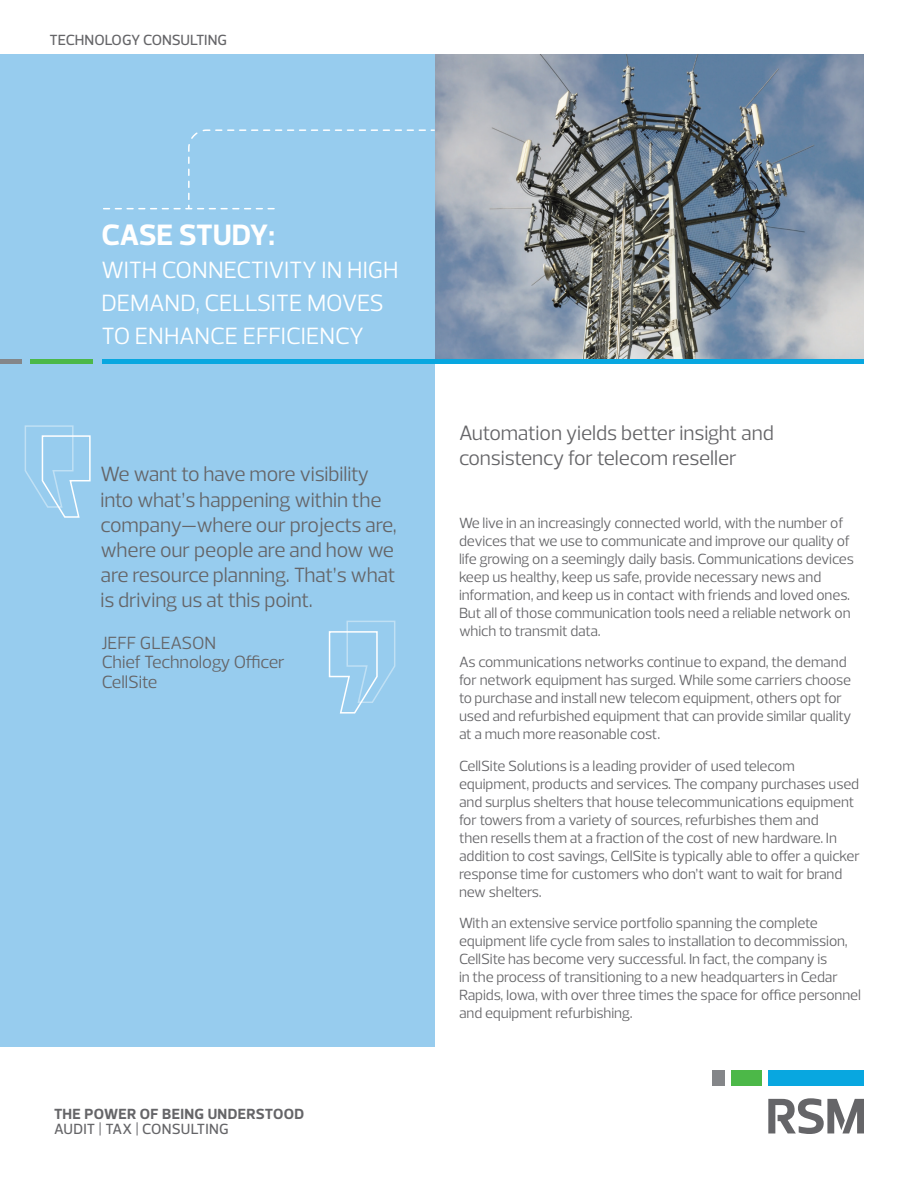
<style>
.page{position:relative;width:918px;height:1188px;background:#fff}
.page>*{position:absolute;margin:0;border:0;box-sizing:border-box;transform-origin:0 0}
.t1{font:700 30px "Prelo";letter-spacing:-.01em;color:#fff}
.t2{font:24px/33px "Prelo";letter-spacing:-.01em;color:#fff}
.t3{font:21px/25.2px "Prelo";letter-spacing:-.005em;color:#656568}
.t4{font:18px/19.5px "Prelo";letter-spacing:-.005em;color:#656568}
.t5{font:15px/18px "Prelo";letter-spacing:-.005em;color:#656568}
.t6{font:500 15px "Prelo";color:#656568}
.t7{font:700 15px "Prelo";letter-spacing:.02em;color:#656568}
</style>
<div class="page">
<div style="left:768px;top:1070px;width:96px;height:16px;background:#08a7e0"></div>
<div style="left:712px;top:1070px;width:12px;height:16px;background:#848689"></div>
<div style="left:731px;top:1070px;width:31px;height:16px;background:#4cb848"></div>
<svg style="left:768px;top:1098px;width:96px;height:36px"></svg>
<img style="left:434px;top:54px;width:430px;height:305px">
<div style="left:0;top:54px;width:434px;height:992px;background:#97ccee"></div>
<svg style="left:104px;top:129px;width:332px;height:81px"></svg>
<hr style="left:30px;top:359px;width:63px;height:4px;background:#4cb848">
<hr style="left:102px;top:359px;width:762px;height:4px;background:#08a7e0">
<hr style="left:0;top:359px;width:21px;height:4px;background:#848689">
<svg style="left:328px;top:620px;width:68px;height:94px"></svg>
<svg style="left:24px;top:425px;width:67px;height:93px"></svg>
<p class="t6" style="left:50px;top:32px;width:179px">TECHNOLOGY CONSULTING</p>
<h1 class="t1" style="left:101px;top:218px;width:175px">CASE STUDY:</h1>
<h2 class="t2" style="left:101px;top:253px;width:299px">WITH CONNECTIVITY IN HIGH<br>DEMAND, CELLSITE MOVES<br>TO ENHANCE EFFICIENCY</h2>
<h3 class="t3" style="left:100px;top:462px;width:298px">We want to have more visibility into what’s happening within the company—where our projects are, where our people are and how we are resource planning. That’s what is driving us at this point.</h3>
<p class="t4" style="left:102px;top:633px;width:185px">JEFF GLEASON<br>Chief Technology Officer<br>CellSite</p>
<p class="t7" style="left:54px;top:1106px;width:252px">THE POWER OF BEING UNDERSTOOD</p>
<p class="t6" style="left:54px;top:1121px;width:176px">AUDIT | TAX | CONSULTING</p>
<h3 class="t3" style="left:459px;top:420px;width:316px">Automation yields better insight and consistency for telecom reseller</h3>
<p class="t5" style="left:459px;top:514px;width:396px">We live in an increasingly connected world, with the number of devices that we use to communicate and improve our quality of life growing on a seemingly daily basis. Communications devices keep us healthy, keep us safe, provide necessary news and information, and keep us in contact with friends and loved ones.<br>But all of those communication tools need a reliable network on which to transmit data.</p>
<p class="t5" style="left:459px;top:653px;width:394px">As communications networks continue to expand, the demand for network equipment has surged. While some carriers choose to purchase and install new telecom equipment, others opt for used and refurbished equipment that can provide similar quality at a much more reasonable cost.</p>
<p class="t5" style="left:459px;top:757px;width:403px">CellSite Solutions is a leading provider of used telecom equipment, products and services. The company purchases used and surplus shelters that house telecommunications equipment for towers from a variety of sources, refurbishes them and<br>then resells them at a fraction of the cost of new hardware. In addition to cost savings, CellSite is typically able to offer a quicker response time for customers who don’t want to wait for brand new shelters.</p>
<p class="t5" style="left:459px;top:914px;width:404px">With an extensive service portfolio spanning the complete equipment life cycle from sales to installation to decommission, CellSite has become very successful. In fact, the company is<br>in the process of transitioning to a new headquarters in Cedar Rapids, Iowa, with over three times the space for office personnel and equipment refurbishing.</p>
</div>
